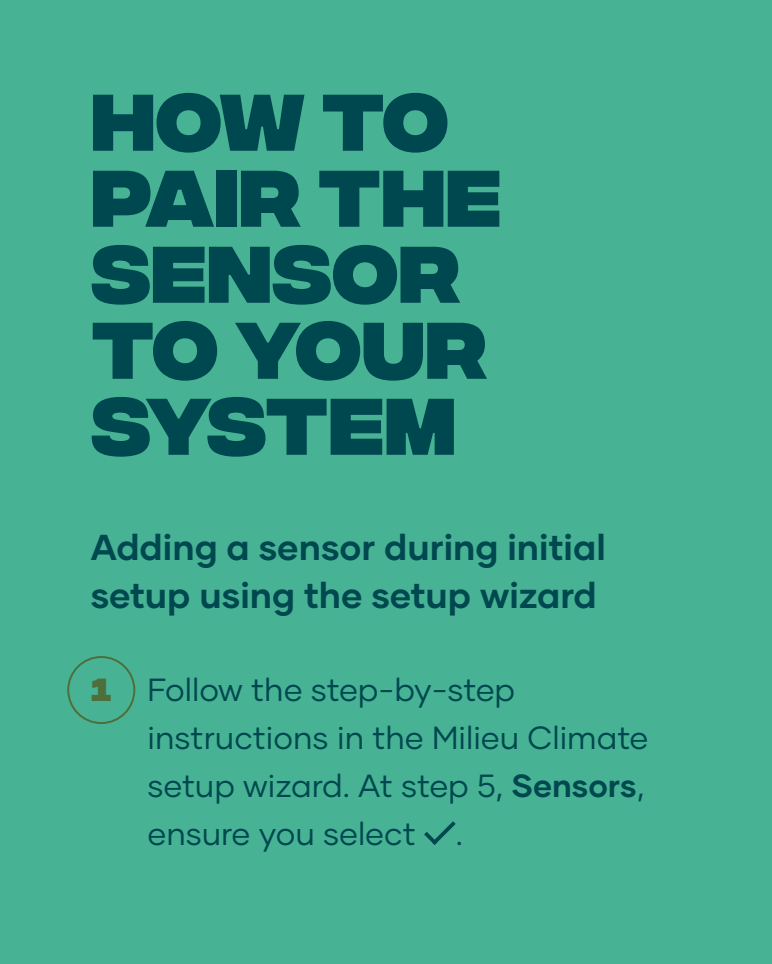
<style>
.page{position:relative;width:772px;height:964px;background:#fff}
.page>*{position:absolute;margin:0;border:0;box-sizing:border-box;transform-origin:0 0}
.t1{font:800 80px/76px "Integral CF";color:#00484f}
.t2{font:700 36px/48px "Gilmer";color:#00484f}
.t3{font:32px/48px "Gilmer";color:#00484f}
.s1{font-family:"Integral CF";font-weight:800;color:#4e6f3b}
.s2{font-weight:700}
</style>
<div class="page">
<div style="left:0;top:0;width:771px;height:964px;background:#47b394"></div>
<svg style="left:424px;top:821px;width:31px;height:24px"></svg>
<hr style="left:771px;top:2px;width:1px;height:962px;background:#47b394">
<div style="left:67px;top:656px;width:68px;height:68px;border:2px solid #4e6f3b;border-radius:50%"></div>
<h1 class="t1" style="left:91px;top:92px;width:412px">HOW TO<br>PAIR THE<br>SENSOR<br>TO YOUR<br>SYSTEM</h1>
<p class="t2" style="left:91px;top:523px;width:516px">Adding a sensor during initial setup using the setup wizard</p>
<p class="t3" style="left:147px;top:665px;width:502px;text-indent:-57px"><span class="s1">1</span> Follow the step-by-step instructions in the Milieu Climate setup wizard. At step 5, <span class="s2">Sensors</span>, ensure you select .</p>
</div>
